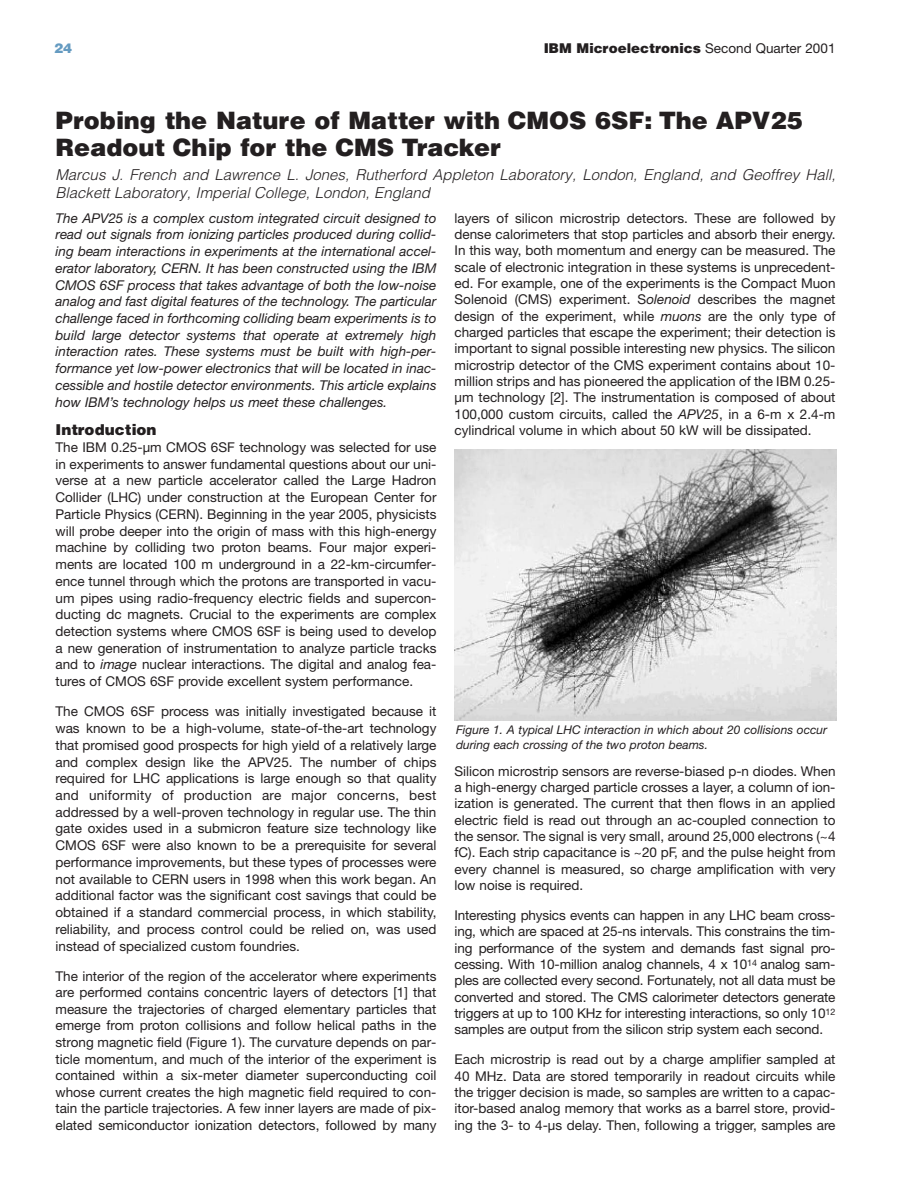
<style>
.page{position:relative;width:918px;height:1188px;background:#fff}
.page>*{position:absolute;margin:0;border:0;box-sizing:border-box;transform-origin:0 0}
.t1{font:900 24px/27px "IBM Helvetica";color:#231f20}
.t2{font:italic 300 15px/18px "IBM Helvetica";color:#231f20}
.t3{font:900 15px "IBM Helvetica";color:#231f20}
.t4{font:13.5px/16.4px "Helvetica Neue";color:#231f20;text-align:justify}
.t5{font:italic 13.5px/16.8px "Helvetica Neue";color:#231f20;text-align:justify}
.t6{font:900 13.5px "IBM Helvetica";color:#231f20}
.t7{font:900 13.5px "IBM Helvetica";color:#659bc1}
.t8{font:italic 12px/15px "Helvetica Neue";color:#231f20}
.s1{font-family:"Helvetica Neue";font-weight:400}
.s2{font-style:italic}
</style>
<div class="page">
<img style="left:455px;top:450px;width:382px;height:270px">
<p class="t7" style="left:54px;top:44px;width:20px">24</p>
<p class="t6" style="left:544px;top:43px;width:293px">IBM Microelectronics <span class="s1">Second Quarter 2001</span></p>
<h1 class="t1" style="left:56px;top:109px;width:749px">Probing the Nature of Matter with CMOS 6SF: The APV25<br>Readout Chip for the CMS Tracker</h1>
<p class="t2" style="left:56px;top:167px;width:785px">Marcus J. French and Lawrence L. Jones, Rutherford Appleton Laboratory, London, England, and Geoffrey Hall,<br>Blackett Laboratory, Imperial College, London, England</p>
<p class="t5" style="left:56px;top:211px;width:383px">The APV25 is a complex custom integrated circuit designed to read out signals from ionizing particles produced during collid&shy;ing beam interactions in experiments at the international accel&shy;erator laboratory, CERN. It has been constructed using the IBM CMOS 6SF process that takes advantage of both the low-noise analog and fast digital features of the technology. The particular challenge faced in forthcoming colliding beam experiments is to build large detector systems that operate at extremely high interaction rates. These systems must be built with high-per&shy;formance yet low-power electronics that will be located in inac&shy;cessible and hostile detector environments. This article explains how IBM’s technology helps us meet these challenges.</p>
<p class="t3" style="left:56px;top:425px;width:102px">Introduction</p>
<p class="t4" style="left:56px;top:440px;width:383px;line-height:16.8px">The IBM 0.25-µm CMOS 6SF technology was selected for use in experiments to answer fundamental questions about our uni&shy;verse at a new particle accelerator called the Large Hadron Collider (LHC) under construction at the European Center for Particle Physics (CERN). Beginning in the year 2005, physicists will probe deeper into the origin of mass with this high-energy machine by colliding two proton beams. Four major experi&shy;ments are located 100 m underground in a 22-km-circumfer&shy;ence tunnel through which the protons are transported in vacu&shy;um pipes using radio-frequency electric fields and supercon&shy;ducting dc magnets. Crucial to the experiments are complex detection systems where CMOS 6SF is being used to develop a new generation of instrumentation to analyze particle tracks and to <span class="s2">image</span> nuclear interactions. The digital and analog fea&shy;tures of CMOS 6SF provide excellent system performance.</p>
<p class="t4" style="left:56px;top:705px;width:383px;line-height:16.8px">The CMOS 6SF process was initially investigated because it was known to be a high-volume, state-of-the-art technology that promised good prospects for high yield of a relatively large and complex design like the APV25. The number of chips required for LHC applications is large enough so that quality and uniformity of production are major concerns, best addressed by a well-proven technology in regular use. The thin gate oxides used in a submicron feature size technology like CMOS 6SF were also known to be a prerequisite for several performance improvements, but these types of processes were not available to CERN users in 1998 when this work began. An additional factor was the significant cost savings that could be obtained if a standard commercial process, in which stability, reliability, and process control could be relied on, was used instead of specialized custom foundries.</p>
<p class="t4" style="left:56px;top:969px;width:383px">The interior of the region of the accelerator where experiments are performed contains concentric layers of detectors [1] that measure the trajectories of charged elementary particles that emerge from proton collisions and follow helical paths in the strong magnetic field (Figure 1). The curvature depends on par&shy;ticle momentum, and much of the interior of the experiment is contained within a six-meter diameter superconducting coil whose current creates the high magnetic field required to con&shy;tain the particle trajectories. A few inner layers are made of pix&shy;elated semiconductor ionization detectors, followed by many</p>
<p class="t4" style="left:455px;top:211px;width:383px">layers of silicon microstrip detectors. These are followed by dense calorimeters that stop particles and absorb their energy.<br>In this way, both momentum and energy can be measured. The scale of electronic integration in these systems is unprecedent&shy;ed. For example, one of the experiments is the Compact Muon Solenoid (CMS) experiment. S<span class="s2">olenoid</span> describes the magnet design of the experiment, while <span class="s2">muons</span> are the only type of charged particles that escape the experiment; their detection is important to signal possible interesting new physics. The silicon microstrip detector of the CMS experiment contains about 10- million strips and has pioneered the application of the IBM 0.25- µm technology [2]. The instrumentation is composed of about 100,000 custom circuits, called the <span class="s2">APV25</span>, in a 6-m x 2.4-m cylindrical volume in which about 50 kW will be dissipated.</p>
<p class="t8" style="left:456px;top:723px;width:373px">Figure 1. A typical LHC interaction in which about 20 collisions occur during each crossing of the two proton beams.</p>
<p class="t4" style="left:455px;top:764px;width:383px">Silicon microstrip sensors are reverse-biased p-n diodes. When a high-energy charged particle crosses a layer, a column of ion&shy;ization is generated. The current that then flows in an applied electric field is read out through an ac-coupled connection to the sensor. The signal is very small, around 25,000 electrons (~4 fC). Each strip capacitance is ~20 pF, and the pulse height from every channel is measured, so charge amplification with very low noise is required.</p>
<p class="t4" style="left:455px;top:908px;width:383px">Interesting physics events can happen in any LHC beam cross&shy;ing, which are spaced at 25-ns intervals. This constrains the tim&shy;ing performance of the system and demands fast signal pro&shy;cessing. With 10-million analog channels, 4 x 10<sup>14</sup> analog sam&shy;ples are collected every second. Fortunately, not all data must be converted and stored. The CMS calorimeter detectors generate triggers at up to 100 KHz for interesting interactions, so only 10<sup>12 </sup>samples are output from the silicon strip system each second.</p>
<p class="t4" style="left:455px;top:1053px;width:383px">Each microstrip is read out by a charge amplifier sampled at 40 MHz. Data are stored temporarily in readout circuits while the trigger decision is made, so samples are written to a capac&shy;itor-based analog memory that works as a barrel store, provid&shy;ing the 3- to 4-µs delay. Then, following a trigger, samples are</p>
</div>
